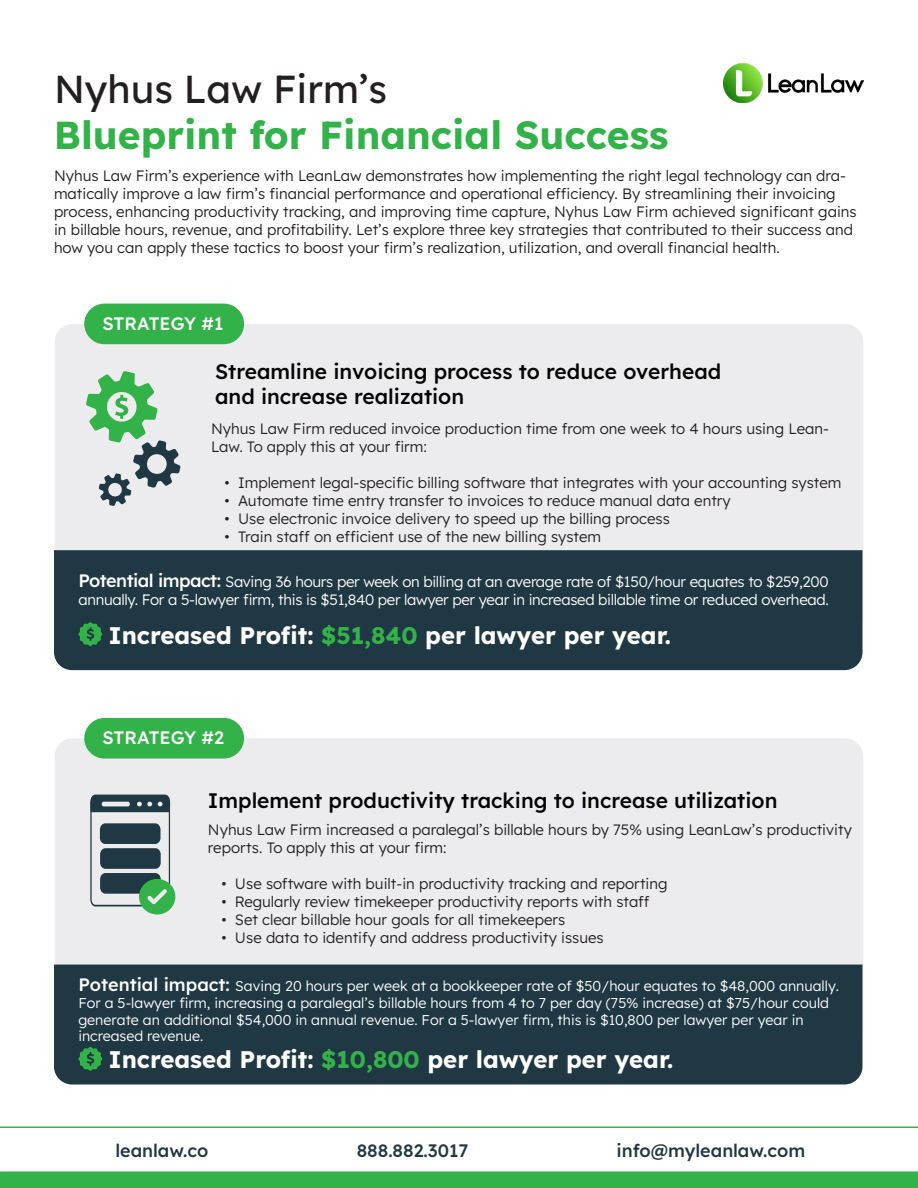
<style>
.page{position:relative;width:918px;height:1188px;background:#fff}
.page>*{position:absolute;margin:0;border:0;box-sizing:border-box;transform-origin:0 0}
.t1{font:700 39px/46.8px "Lexend";color:#33b24a}
.t2{font:700 24px "Lexend";color:#fff}
.t3{font:500 21px/25.2px "Lexend";color:#040503}
.t4{font:500 18px "Lexend";color:#203843}
.t5{font:500 18px "Lexend";color:#fff}
.t6{font:300 15px/18px "Lexend";color:#231f20}
.t7{font:300 15px/18px "Lexend";letter-spacing:-.02em;color:#fff}
.t8{font:300 14.25px/16.8px "Lexend";color:#fff}
.s1{font-weight:400;color:#231f20}
.s2{font-weight:500;font-size:18px}
.s3{color:#33b24a}
</style>
<div class="page">
<div style="left:55px;top:738px;width:808px;height:309px;background:#ececee;border-radius:18px"></div>
<div style="left:54px;top:965px;width:808px;height:120px;background:#203843"></div>
<div style="left:55px;top:324px;width:808px;height:309px;background:#ececee;border-radius:18px"></div>
<div style="left:84px;top:304px;width:160px;height:40px;background:#33b24a;border-radius:20px"></div>
<div style="left:54px;top:550px;width:808px;height:120px;background:#203843"></div>
<img style="left:723px;top:64px;width:140px;height:39px">
<div style="left:84px;top:718px;width:160px;height:41px;background:#33b24a;border-radius:20px"></div>
<div style="left:0;top:1171px;width:918px;height:17px;background:#33b24a"></div>
<hr style="left:0;top:1126px;width:918px;height:2px;background:#33b24a">
<svg style="left:78px;top:1046px;width:26px;height:25px"></svg>
<svg style="left:78px;top:621px;width:26px;height:25px"></svg>
<svg style="left:86px;top:371px;width:95px;height:135px"></svg>
<svg style="left:90px;top:795px;width:85px;height:120px"></svg>
<p class="t1" style="left:54px;top:63px;width:616px"><span class="s1">Nyhus Law Firm’s<br></span>Blueprint for Financial Success</p>
<p class="t6" style="left:54px;top:165px;width:804px">Nyhus Law Firm’s experience with LeanLaw demonstrates how implementing the right legal technology can dra&shy;matically improve a law firm’s financial performance and operational efficiency. By streamlining their invoicing process, enhancing productivity tracking, and improving time capture, Nyhus Law Firm achieved significant gains in billable hours, revenue, and profitability. Let’s explore three key strategies that contributed to their success and how you can apply these tactics to boost your firm’s realization, utilization, and overall financial health.</p>
<p class="t5" style="left:102px;top:310px;width:123px">STRATEGY #1</p>
<p class="t3" style="left:215px;top:358px;width:508px">Streamline invoicing process to reduce overhead and increase realization</p>
<p class="t6" style="left:211px;top:419px;width:619px">Nyhus Law Firm reduced invoice production time from one week to 4 hours using Lean-<br>Law. To apply this at your firm:</p>
<p class="t6" style="left:225px;top:473px;width:618px">• Implement legal-specific billing software that integrates with your accounting system</p>
<p class="t6" style="left:225px;top:491px;width:508px">• Automate time entry transfer to invoices to reduce manual data entry</p>
<p class="t6" style="left:225px;top:509px;width:447px">• Use electronic invoice delivery to speed up the billing process</p>
<p class="t6" style="left:225px;top:527px;width:378px">• Train staff on efficient use of the new billing system</p>
<p class="t7" style="left:78px;top:572px;width:752px"><span class="s2">Potential impact:</span> Saving 36 hours per week on billing at an average rate of $150/hour equates to $259,200 annually. For a 5-lawyer firm, this is $51,840 per lawyer per year in increased billable time or reduced overhead.</p>
<p class="t2" style="left:108px;top:616px;width:564px">Increased Profit: <span class="s3">$51,840</span> per lawyer per year.</p>
<p class="t5" style="left:102px;top:725px;width:123px">STRATEGY #2</p>
<p class="t3" style="left:208px;top:787px;width:571px">Implement productivity tracking to increase utilization</p>
<p class="t6" style="left:208px;top:820px;width:645px">Nyhus Law Firm increased a paralegal’s billable hours by 75% using LeanLaw’s productivity reports. To apply this at your firm:</p>
<p class="t6" style="left:221px;top:874px;width:448px">• Use software with built-in productivity tracking and reporting</p>
<p class="t6" style="left:221px;top:892px;width:430px">• Regularly review timekeeper productivity reports with staff</p>
<p class="t6" style="left:221px;top:910px;width:345px">• Set clear billable hour goals for all timekeepers</p>
<p class="t6" style="left:221px;top:928px;width:384px">• Use data to identify and address productivity issues</p>
<p class="t8" style="left:78px;top:977px;width:762px"><span class="s2">Potential impact:</span> Saving 20 hours per week at a bookkeeper rate of $50/hour equates to $48,000 annually.<br>For a 5-lawyer firm, increasing a paralegal’s billable hours from 4 to 7 per day (75% increase) at $75/hour could generate an additional $54,000 in annual revenue. For a 5-lawyer firm, this is $10,800 per lawyer per year in increased revenue.</p>
<p class="t2" style="left:108px;top:1041px;width:567px">Increased Profit: <span class="s3">$10,800</span> per lawyer per year.</p>
<p class="t4" style="left:116px;top:1137px;width:94px">leanlaw.co</p>
<p class="t4" style="left:357px;top:1137px;width:113px">888.882.3017</p>
<p class="t4" style="left:617px;top:1137px;width:190px">info@myleanlaw.com</p>
</div>
